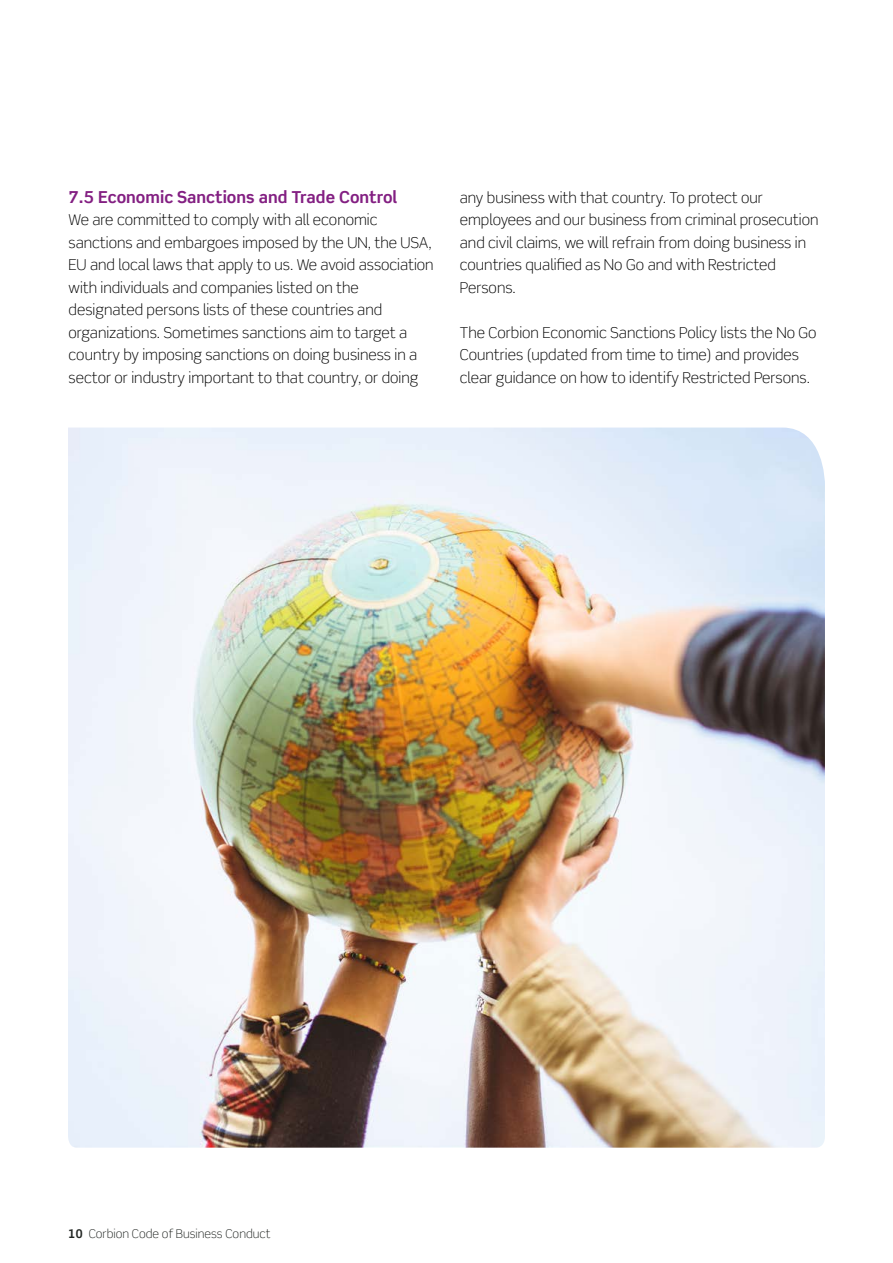
<style>
.page{position:relative;width:893px;height:1263px;background:#fff}
.page>*{position:absolute;margin:0;border:0;box-sizing:border-box;transform-origin:0 0}
.t1{font:700 16.5px "Scene Std";color:#831f82}
.t2{font:300 15px/22.5px "Scene Std";color:#000}
.t3{font:300 12px "Scene Std";color:#212522}
.s1{font-weight:700}
</style>
<div class="page">
<img style="left:68px;top:428px;width:757px;height:720px">
<p class="t1" style="left:69px;top:186px;width:330px">7.5 Economic Sanctions and Trade Control</p>
<p class="t2" style="left:69px;top:208px;width:367px">We are committed to comply with all economic sanctions and embargoes imposed by the UN, the USA, EU and local laws that apply to us. We avoid association with individuals and companies listed on the designated persons lists of these countries and organizations. Sometimes sanctions aim to target a country by imposing sanctions on doing business in a sector or industry important to that country, or doing</p>
<p class="t2" style="left:460px;top:186px;width:360px">any business with that country. To protect our employees and our business from criminal prosecution and civil claims, we will refrain from doing business in countries qualified as No Go and with Restricted Persons.</p>
<p class="t2" style="left:460px;top:321px;width:358px">The Corbion Economic Sanctions Policy lists the No Go<br>Countries (updated from time to time) and provides clear guidance on how to identify Restricted Persons.</p>
<p class="t3" style="left:68px;top:1226px;width:204px"><span class="s1">10</span> Corbion Code of Business Conduct</p>
</div>
